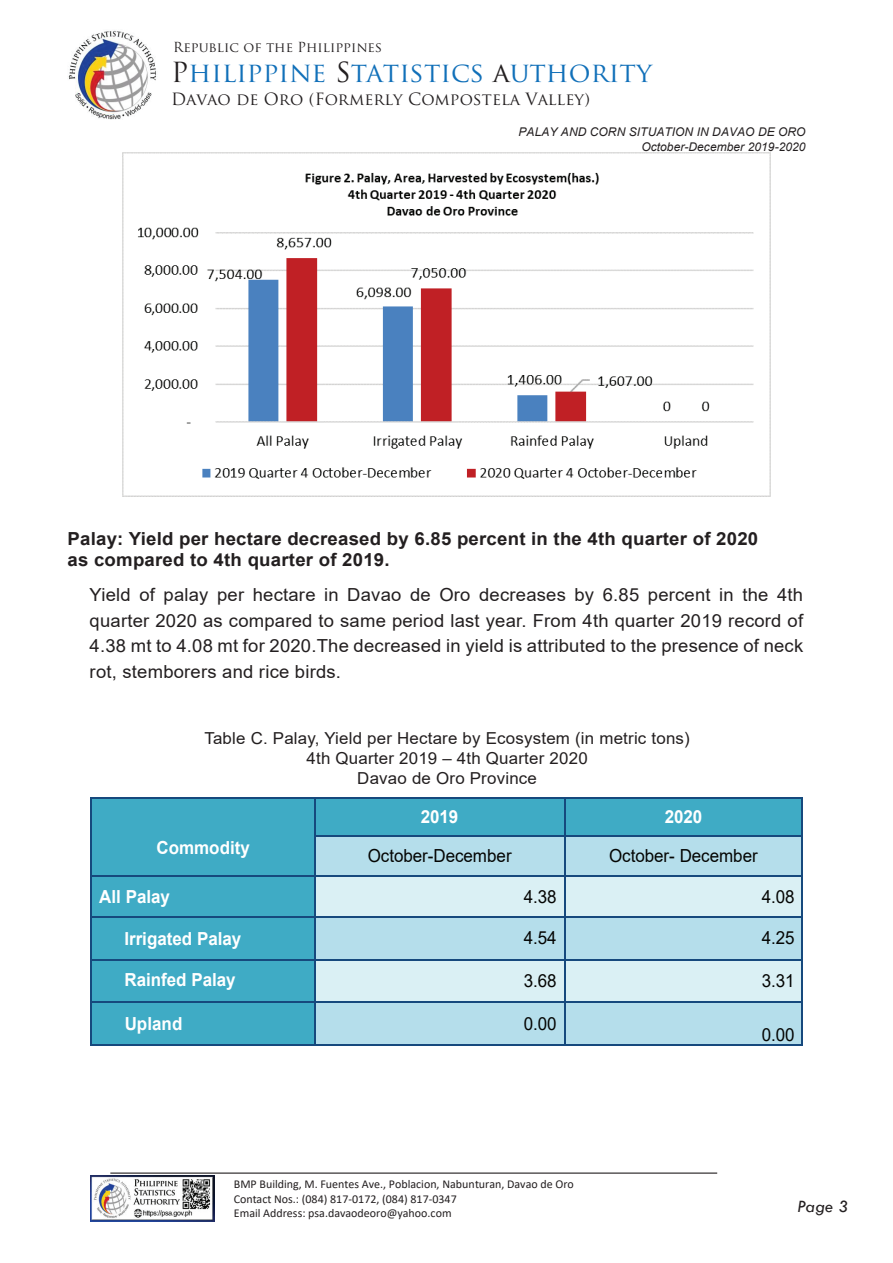
<style>
.page{position:relative;width:893px;height:1263px;background:#fff}
.page>*{position:absolute;margin:0;border:0;box-sizing:border-box;transform-origin:0 0}
.t1{font:27px "Trajan Pro";color:#1170b9}
.t2{font:18px/25.5px "Arial";letter-spacing:.01em;color:#231f20;text-align:justify}
.t3{font:700 18px/21.6px "Arial";letter-spacing:.01em;color:#231f20}
.t4{font:18px "Arial";letter-spacing:-.005em;color:#040503;scale:.94 1}
.t5{font:700 18px "Arial";letter-spacing:-.005em;color:#fff;scale:.94 1}
.t6{font:italic 18px "Tw Cen";color:#231f20}
.t7{font:16.5px/19.8px "Arial";letter-spacing:.01em;color:#231f20;text-align:center}
.t8{font:16.5px "Trajan Pro";color:#231f20}
.t9{font:13.5px "Trajan Pro";color:#231f20}
.t10{font:12px/14.5px "Calibri";color:#231f20}
.t11{font:italic 12px/14.4px "Arial";letter-spacing:.005em;color:#231f20;text-align:right}
.s1{color:#231f20}
</style>
<div class="page">
<div style="left:92px;top:799px;width:222px;height:76px;background:#3fabc5"></div>
<div style="left:316px;top:799px;width:248px;height:36px;background:#3fabc5"></div>
<div style="left:565px;top:799px;width:237px;height:36px;background:#3fabc5"></div>
<hr style="left:92px;top:798px;width:222px;height:1px;background:#16497d">
<hr style="left:316px;top:798px;width:248px;height:1px;background:#16497d">
<hr style="left:565px;top:798px;width:237px;height:1px;background:#16497d">
<hr style="left:91px;top:799px;width:1px;height:36px;background:#16497d">
<hr style="left:314px;top:799px;width:2px;height:36px;background:#16497d">
<hr style="left:564px;top:799px;width:1px;height:36px;background:#16497d">
<hr style="left:802px;top:799px;width:1px;height:36px;background:#16497d">
<div style="left:316px;top:836px;width:248px;height:39px;background:#b5deeb"></div>
<div style="left:565px;top:836px;width:237px;height:39px;background:#b5deeb"></div>
<hr style="left:316px;top:835px;width:248px;height:1px;background:#16497d">
<hr style="left:565px;top:835px;width:237px;height:1px;background:#16497d">
<hr style="left:91px;top:836px;width:1px;height:39px;background:#16497d">
<hr style="left:314px;top:836px;width:2px;height:39px;background:#16497d">
<hr style="left:564px;top:836px;width:1px;height:39px;background:#16497d">
<hr style="left:802px;top:836px;width:1px;height:39px;background:#16497d">
<div style="left:92px;top:877px;width:222px;height:39px;background:#3fabc5"></div>
<div style="left:316px;top:877px;width:248px;height:39px;background:#daf0f4"></div>
<div style="left:565px;top:877px;width:237px;height:39px;background:#daf0f4"></div>
<hr style="left:92px;top:875px;width:222px;height:2px;background:#16497d">
<hr style="left:316px;top:875px;width:248px;height:2px;background:#16497d">
<hr style="left:565px;top:875px;width:237px;height:2px;background:#16497d">
<hr style="left:91px;top:877px;width:1px;height:39px;background:#16497d">
<hr style="left:314px;top:877px;width:2px;height:39px;background:#16497d">
<hr style="left:564px;top:877px;width:1px;height:39px;background:#16497d">
<hr style="left:802px;top:877px;width:1px;height:39px;background:#16497d">
<div style="left:92px;top:917px;width:222px;height:42px;background:#3fabc5"></div>
<div style="left:316px;top:917px;width:248px;height:42px;background:#b5deeb"></div>
<div style="left:565px;top:917px;width:237px;height:42px;background:#b5deeb"></div>
<hr style="left:92px;top:916px;width:222px;height:1px;background:#16497d">
<hr style="left:316px;top:916px;width:248px;height:1px;background:#16497d">
<hr style="left:565px;top:916px;width:237px;height:1px;background:#16497d">
<hr style="left:91px;top:917px;width:1px;height:42px;background:#16497d">
<hr style="left:314px;top:917px;width:2px;height:42px;background:#16497d">
<hr style="left:564px;top:917px;width:1px;height:42px;background:#16497d">
<hr style="left:802px;top:917px;width:1px;height:42px;background:#16497d">
<div style="left:92px;top:960px;width:222px;height:42px;background:#3fabc5"></div>
<div style="left:316px;top:960px;width:248px;height:42px;background:#daf0f4"></div>
<div style="left:565px;top:960px;width:237px;height:42px;background:#daf0f4"></div>
<hr style="left:92px;top:959px;width:222px;height:1px;background:#16497d">
<hr style="left:316px;top:959px;width:248px;height:1px;background:#16497d">
<hr style="left:565px;top:959px;width:237px;height:1px;background:#16497d">
<hr style="left:91px;top:960px;width:1px;height:42px;background:#16497d">
<hr style="left:314px;top:960px;width:2px;height:42px;background:#16497d">
<hr style="left:564px;top:960px;width:1px;height:42px;background:#16497d">
<hr style="left:802px;top:960px;width:1px;height:42px;background:#16497d">
<div style="left:92px;top:1003px;width:222px;height:41px;background:#3fabc5"></div>
<div style="left:316px;top:1003px;width:248px;height:41px;background:#b5deeb"></div>
<div style="left:565px;top:1003px;width:237px;height:41px;background:#b5deeb"></div>
<hr style="left:92px;top:1002px;width:222px;height:1px;background:#16497d">
<hr style="left:316px;top:1002px;width:248px;height:1px;background:#16497d">
<hr style="left:565px;top:1002px;width:237px;height:1px;background:#16497d">
<hr style="left:91px;top:1003px;width:1px;height:41px;background:#16497d">
<hr style="left:92px;top:1044px;width:222px;height:2px;background:#16497d">
<hr style="left:314px;top:1003px;width:2px;height:41px;background:#16497d">
<hr style="left:316px;top:1044px;width:248px;height:2px;background:#16497d">
<hr style="left:564px;top:1003px;width:1px;height:41px;background:#16497d">
<hr style="left:565px;top:1044px;width:237px;height:2px;background:#16497d">
<hr style="left:802px;top:1003px;width:1px;height:41px;background:#16497d">
<img style="left:68px;top:30px;width:88px;height:89px">
<hr style="left:110px;top:1172px;width:607px;height:2px;background:#231f20">
<img style="left:91px;top:1176px;width:123px;height:45px">
<img style="left:123px;top:152px;width:647px;height:345px">
<p class="t9" style="left:173px;top:39px;width:210px">Republic of the Philippines</p>
<h1 class="t1" style="left:171px;top:55px;width:482px"><span class="s1">P</span>hilippine <span class="s1">S</span>tatistics <span class="s1">a</span>uthority</h1>
<p class="t8" style="left:171px;top:88px;width:420px">Davao de Oro (Formerly Compostela Valley)</p>
<p class="t11" style="left:519px;top:125px;width:289px">PALAY AND CORN SITUATION IN DAVAO DE ORO<br>October-December 2019-2020</p>
<p class="t3" style="left:67px;top:528px;width:692px">Palay: Yield per hectare decreased by 6.85 percent in the 4th quarter of 2020 as compared to 4th quarter of 2019.</p>
<p class="t2" style="left:90px;top:582px;width:715px">Yield of palay per hectare in Davao de Oro decreases by 6.85 percent in the 4th quarter 2020 as compared to same period last year. From 4th quarter 2019 record of 4.38 mt to 4.08 mt for 2020.The decreased in yield is attributed to the presence of neck rot, stemborers and rice birds.</p>
<p class="t7" style="left:204px;top:728px;width:487px">Table C. Palay, Yield per Hectare by Ecosystem (in metric tons)<br>4th Quarter 2019 – 4th Quarter 2020<br>Davao de Oro Province</p>
<p class="t5" style="left:157px;top:835px;width:101px">Commodity</p>
<p class="t5" style="left:421px;top:804px;width:41px">2019</p>
<p class="t5" style="left:665px;top:804px;width:41px">2020</p>
<p class="t4" style="left:368px;top:843px;width:155px">October-December</p>
<p class="t4" style="left:609px;top:843px;width:160px">October- December</p>
<p class="t5" style="left:99px;top:884px;width:77px">All Palay</p>
<p class="t4" style="left:524px;top:884px;width:37px">4.38</p>
<p class="t4" style="left:762px;top:884px;width:37px">4.08</p>
<p class="t5" style="left:124px;top:926px;width:126px">Irrigated Palay</p>
<p class="t4" style="left:524px;top:926px;width:37px">4.54</p>
<p class="t4" style="left:762px;top:926px;width:37px">4.25</p>
<p class="t5" style="left:124px;top:967px;width:120px">Rainfed Palay</p>
<p class="t4" style="left:524px;top:968px;width:37px">3.68</p>
<p class="t4" style="left:762px;top:968px;width:37px">3.31</p>
<p class="t5" style="left:125px;top:1011px;width:63px">Upland</p>
<p class="t4" style="left:524px;top:1011px;width:36px">0.00</p>
<p class="t4" style="left:762px;top:1022px;width:37px">0.00</p>
<p class="t10" style="left:234px;top:1176px;width:342px">BMP Building, M. Fuentes Ave., Poblacion, Nabunturan, Davao de Oro<br>Contact Nos.: (084) 817-0172, (084) 817-0347<br>Email Address: psa.davaodeoro@yahoo.com</p>
<p class="t6" style="left:797px;top:1195px;width:53px">Page 3</p>
</div>
